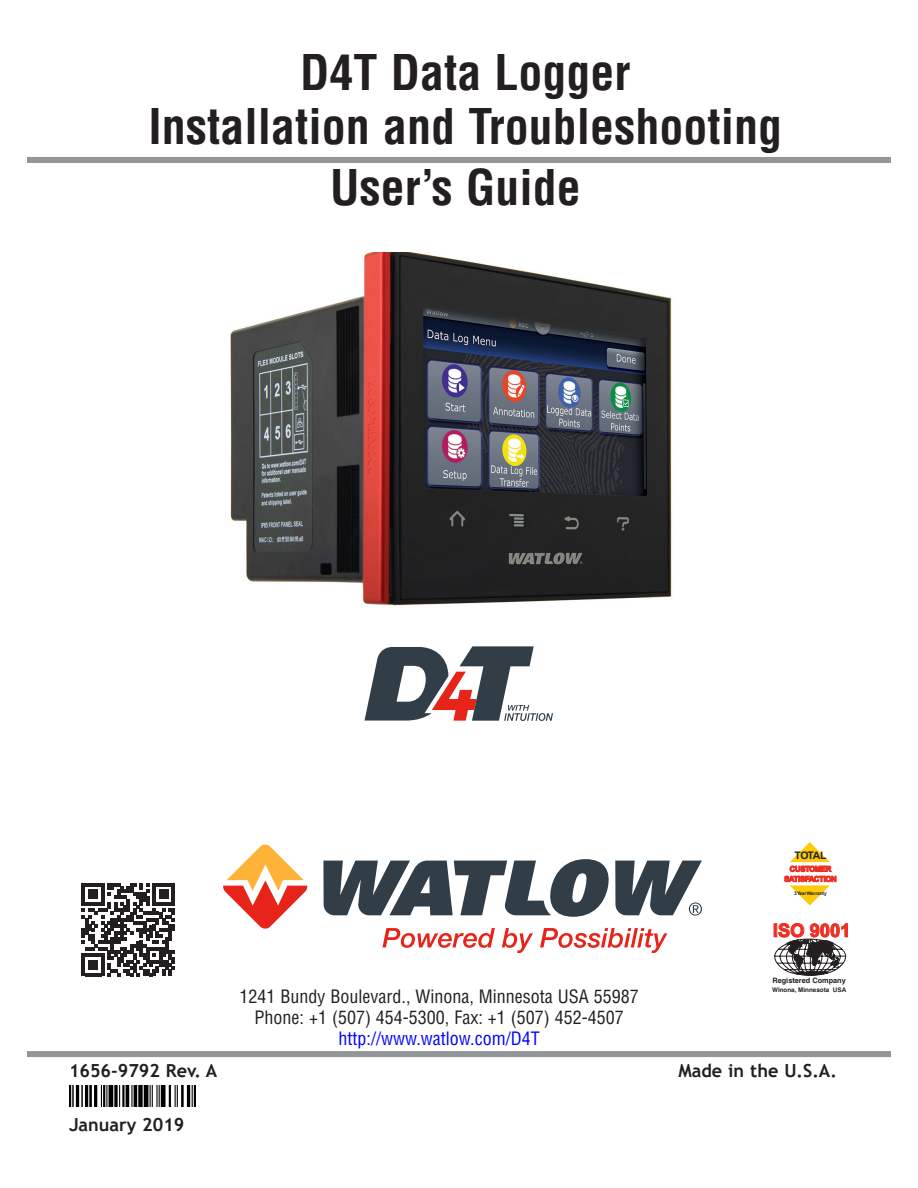
<style>
.page{position:relative;width:918px;height:1188px;background:#fff}
.page>*{position:absolute;margin:0;border:0;box-sizing:border-box;transform-origin:0 0}
.Chapter_name{font:700 condensed 48px "Helvetica LT Std";color:#231f20}
.t1{font:700 18.3px "Arial";color:#ee2e22}
.t2{font:condensed 18px "Helvetica LT Std";color:#231f20}
.t3{font:700 18px "Trebuchet MS";color:#231f20}
.t4{font:condensed 18px "Helvetica LT Std";color:#00f}
.t5{font:700 10.5px "Arial";letter-spacing:-.065em;color:#231f20}
.t6{font:700 7.65px/10.1px "Arial";letter-spacing:-.045em;color:#ee2e22;text-align:center}
.t7{font:700 7.35px "Helvetica";color:#231f20}
.t8{font:700 6.3px "Helvetica";color:#231f20}
.t9{font:700 4.95px "Arial";letter-spacing:-.025em;color:#231f20}
</style>
<div class="page">
<img style="left:70px;top:1086px;width:126px;height:20px">
<div style="left:27px;top:157px;width:864px;height:6px;background:#939598"></div>
<div style="left:27px;top:1051px;width:864px;height:6px;background:#939598"></div>
<svg style="left:774px;top:923px;width:74px;height:53px"></svg>
<svg style="left:784px;top:842px;width:52px;height:63px"></svg>
<img style="left:230px;top:253px;width:442px;height:353px">
<svg style="left:82px;top:883px;width:93px;height:93px"></svg>
<svg style="left:364px;top:646px;width:189px;height:75px"></svg>
<svg style="left:323px;top:859px;width:379px;height:58px"></svg>
<svg style="left:223px;top:844px;width:84px;height:85px"></svg>
<svg style="left:382px;top:928px;width:113px;height:20px"></svg>
<svg style="left:502px;top:928px;width:31px;height:25px"></svg>
<svg style="left:540px;top:928px;width:127px;height:25px"></svg>
<p class="Chapter_name" style="left:300px;top:42px;width:332px">D4T Data Logger</p>
<p class="Chapter_name" style="left:149px;top:96px;width:635px">Installation and Troubleshooting</p>
<p class="Chapter_name" style="left:330px;top:157px;width:252px">User’s Guide</p>
<p class="t2" style="left:240px;top:985px;width:401px">1241 Bundy Boulevard., Winona, Minnesota USA 55987</p>
<p class="t2" style="left:255px;top:1006px;width:371px">Phone: +1 (507) 454-5300, Fax: +1 (507) 452-4507</p>
<p class="t4" style="left:339px;top:1027px;width:203px">http://www.watlow.com/D4T</p>
<p class="t5" style="left:794px;top:849px;width:34px">TOTAL</p>
<p class="t9" style="left:794px;top:890px;width:34px">3 Year Warranty</p>
<p class="t6" style="left:784px;top:864px;width:54px">CUSTOMER<br>SATISFACTION</p>
<p class="t1" style="left:773px;top:918px;width:79px">ISO 9001</p>
<p class="t7" style="left:772px;top:976px;width:75px">Registered Company</p>
<p class="t8" style="left:772px;top:985px;width:76px">Winona, Minnesota USA</p>
<p class="t3" style="left:69px;top:1059px;width:150px">1656-9792 Rev. A</p>
<p class="t3" style="left:679px;top:1059px;width:160px">Made in the U.S.A.</p>
<p class="t3" style="left:69px;top:1113px;width:117px">January 2019</p>
</div>
